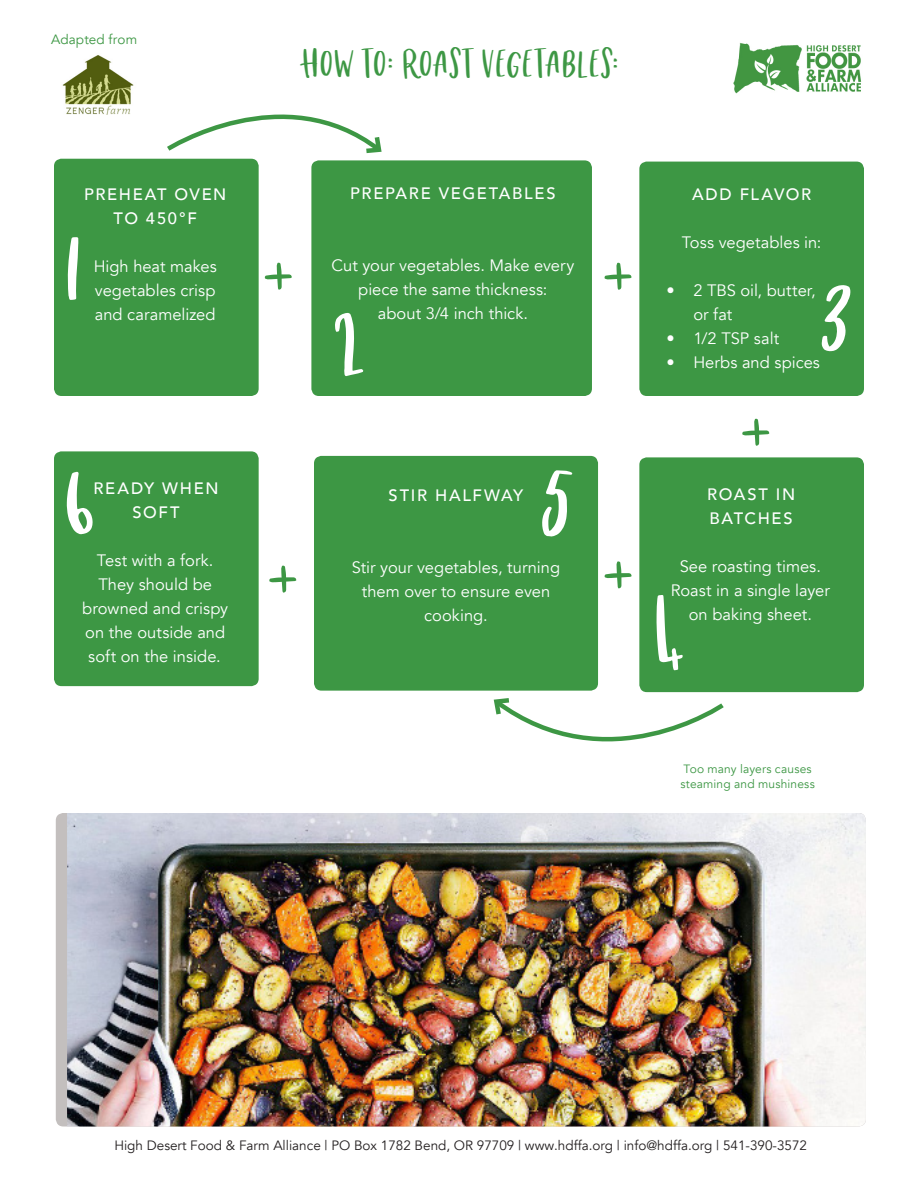
<style>
.page{position:relative;width:918px;height:1188px;background:#fff}
.page>*{position:absolute;margin:0;border:0;box-sizing:border-box;transform-origin:0 0}
.Heading{font:127.5px "Chinup Buttercup Cutecaps";color:#3d9744}
.Heading-2{font:48px "Chinup Buttercup Cutecaps";letter-spacing:.02em;color:#3d9744}
.Subheading{font:16.5px/24px "Avenir";color:#fff;text-align:center}
.Subheading-2{font:500 16.5px/24px "Avenir";letter-spacing:.1em;color:#fff;text-align:center}
.t1{font:13.5px "Avenir";color:#231f20}
.t2{font:13.5px "Avenir";letter-spacing:.01em;color:#3d9744}
.t3{font:12px/15px "Avenir";letter-spacing:.015em;color:#3d9744}
</style>
<div class="page">
<img style="left:733px;top:43px;width:129px;height:51px">
<div style="left:54px;top:159px;width:205px;height:237px;background:#3d9744;border-radius:8px"></div>
<div style="left:311px;top:160px;width:281px;height:236px;background:#3d9744;border-radius:8px"></div>
<svg style="left:167px;top:114px;width:215px;height:39px"></svg>
<div style="left:639px;top:162px;width:225px;height:234px;background:#3d9744;border-radius:8px"></div>
<div style="left:639px;top:457px;width:225px;height:235px;background:#3d9744;border-radius:8px"></div>
<div style="left:314px;top:456px;width:284px;height:235px;background:#3d9744;border-radius:8px"></div>
<img style="left:67px;top:813px;width:799px;height:313px">
<svg style="left:493px;top:698px;width:231px;height:44px"></svg>
<img style="left:62px;top:55px;width:72px;height:60px">
<div style="left:54px;top:451px;width:205px;height:235px;background:#3d9744;border-radius:8px"></div>
<p class="t2" style="left:51px;top:31px;width:88px">Adapted from</p>
<p class="Heading-2" style="left:302px;top:38px;width:319px">HOW TO: ROAST VEGETABLES:</p>
<p class="Subheading-2" style="left:84px;top:181px;width:144px">PREHEAT OVEN<br>TO 450°F</p>
<p class="Subheading" style="left:94px;top:255px;width:124px;text-align:justify">High heat makes vegetables crisp and caramelized</p>
<p class="Heading" style="left:262px;top:200px;width:35px">+</p>
<p class="Subheading-2" style="left:350px;top:181px;width:207px">PREPARE VEGETABLES</p>
<p class="Subheading" style="left:331px;top:254px;width:244px">Cut your vegetables. Make every piece the same thickness:<br>about 3/4 inch thick.</p>
<p class="Heading" style="left:602px;top:200px;width:35px">+</p>
<p class="Subheading-2" style="left:93px;top:475px;width:127px">READY WHEN<br>SOFT</p>
<p class="Subheading" style="left:82px;top:548px;width:148px">Test with a fork.<br>They should be browned and crispy on the outside and soft on the inside.</p>
<p class="Heading" style="left:267px;top:503px;width:35px">+</p>
<p class="Subheading-2" style="left:389px;top:482px;width:136px">STIR HALFWAY</p>
<p class="Subheading" style="left:352px;top:555px;width:210px">Stir your vegetables, turning them over to ensure even cooking.</p>
<p class="Heading" style="left:602px;top:499px;width:35px">+</p>
<p class="Subheading-2" style="left:692px;top:182px;width:121px">ADD FLAVOR</p>
<p class="Subheading" style="left:682px;top:231px;width:141px">Toss vegetables in:</p>
<p class="Subheading" style="left:693px;top:279px;width:124px;text-align:left;text-indent:-27px">• 2 TBS oil, butter, or fat</p>
<p class="Subheading" style="left:666px;top:327px;width:114px">• 1/2 TSP salt</p>
<p class="Subheading" style="left:666px;top:351px;width:155px">• Herbs and spices</p>
<p class="Heading" style="left:740px;top:356px;width:35px">+</p>
<p class="Subheading-2" style="left:707px;top:481px;width:90px;text-align:left">ROAST IN<br>BATCHES</p>
<p class="Subheading" style="left:671px;top:554px;width:161px">See roasting times.<br>Roast in a single layer on baking sheet.</p>
<p class="t3" style="left:680px;top:762px;width:136px">Too many layers causes steaming and mushiness</p>
<p class="t1" style="left:114px;top:1138px;width:694px">High Desert Food &amp; Farm Alliance | PO Box 1782 Bend, OR 97709 | www.hdffa.org | info@hdffa.org | 541-390-3572</p>
</div>
